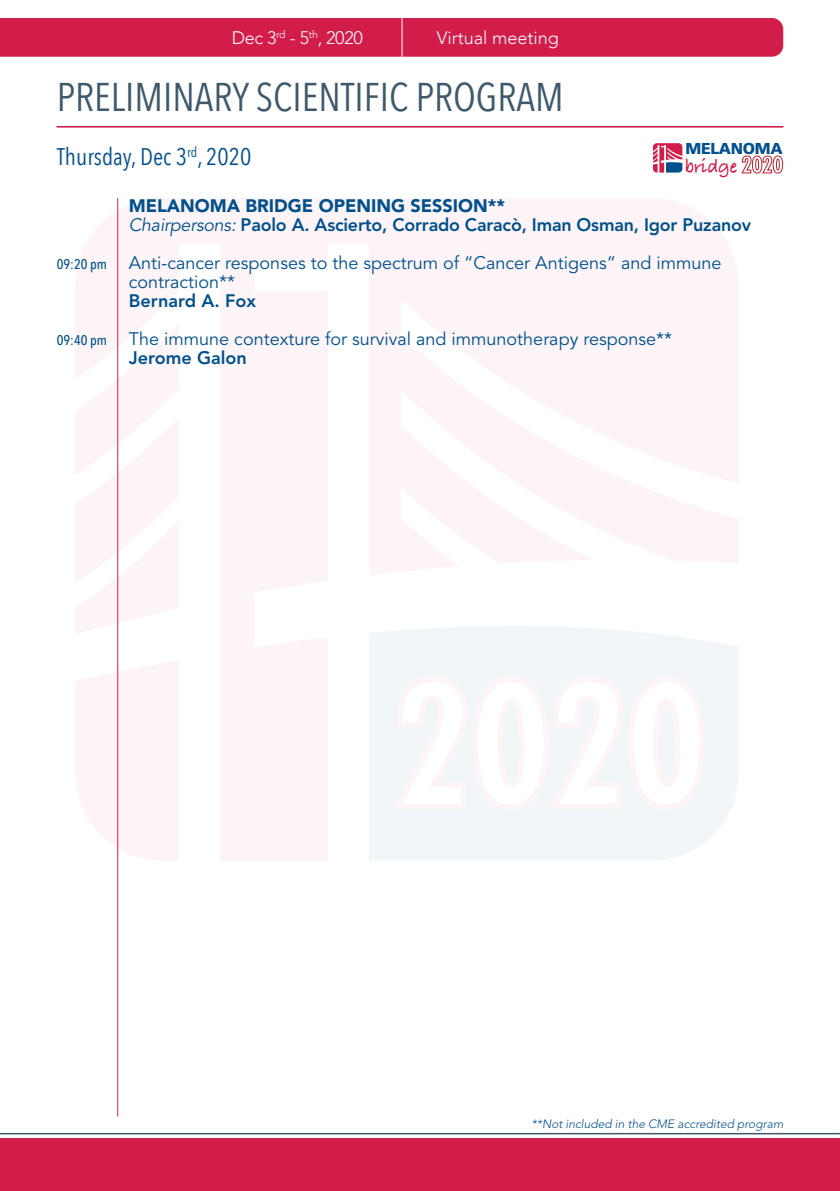
<style>
.page{position:relative;width:840px;height:1191px;background:#fff}
.page>*{position:absolute;margin:0;border:0;box-sizing:border-box;transform-origin:0 0}
.t1{font:40px "Avenir Next Condensed";color:#3f596b}
.t2{font:24px "Avenir Next Condensed";color:#044f8c}
.t3{font:700 19.8px "Bradley Hand ITCTT";letter-spacing:-.02em;color:#d21c49}
.t4{font:18px "Avenir LT Std";color:#01508b}
.t5{font:800 18px "Avenir LT Std";letter-spacing:-.01em;color:#01508b}
.t6{font:900 18px "Avenir LT Std";color:#01508b}
.t7{font:300 18px "Avenir LT Std";color:#fff}
.t8{font:900 15.8px "Frutiger LT Std";letter-spacing:-.02em;color:#04508e}
.t9{font:italic 300 12px "Avenir LT Std";color:#044f8c}
.s1{font-family:"Futura Condensed BQ";font-size:23.6px;color:#fff}
.s2{font-weight:400;font-style:italic}
.s3{font-family:"Avenir Next Condensed";font-weight:500;font-size:14px}
</style>
<div class="page">
<svg style="left:76px;top:198px;width:662px;height:662px;fill:#fcf4f6"></svg>
<svg style="left:369px;top:621px;width:369px;height:239px;fill:#f3f6f9"></svg>
<svg style="left:76px;top:660px;width:103px;height:200px"></svg>
<svg style="left:389px;top:674px;width:318px;height:139px"></svg>
<svg style="left:57px;top:126px;width:725px;height:1px"></svg>
<div style="left:0;top:18px;width:782px;height:39px;background:#d21c4a"></div>
<hr style="left:117px;top:198px;width:1px;height:918px;background:#d21c4a">
<hr style="left:0;top:1133px;width:839px;height:1px;background:#3f596b">
<div style="left:0;top:1138px;width:839px;height:53px;background:#d21c4a"></div>
<svg style="left:653px;top:143px;width:29px;height:30px"></svg>
<svg style="left:741px;top:155px;width:41px;height:19px"></svg>
<hr style="left:401px;top:4px;width:1px;height:53px;background:#fff">
<p class="t7" style="left:232px;top:27px;width:132px">Dec 3<sup>rd</sup> - 5<sup>th</sup>, 2020</p>
<p class="t7" style="left:436px;top:27px;width:124px">Virtual meeting</p>
<p class="t1" style="left:57px;top:63px;width:508px">PRELIMINARY SCIENTIFIC PROGRAM</p>
<p class="t2" style="left:57px;top:136px;width:196px">Thursday, Dec 3<sup>rd</sup>, 2020</p>
<p class="t8" style="left:685px;top:139px;width:99px">MELANOMA</p>
<p class="t3" style="left:684px;top:151px;width:100px">bridge <span class="s1">2020</span></p>
<p class="t6" style="left:129px;top:195px;width:377px">MELANOMA BRIDGE OPENING SESSION**</p>
<p class="t5" style="left:129px;top:214px;width:623px"><span class="s2">Chairpersons:</span> Paolo A. Ascierto, Corrado Caracò, Iman Osman, Igor Puzanov</p>
<p class="t4" style="left:57px;top:252px;width:666px"><span class="s3">09:20 pm</span> Anti-cancer responses to the spectrum of “Cancer Antigens” and immune</p>
<p class="t4" style="left:129px;top:271px;width:108px">contraction**</p>
<p class="t5" style="left:129px;top:290px;width:129px">Bernard A. Fox</p>
<p class="t4" style="left:57px;top:328px;width:616px"><span class="s3">09:40 pm</span> The immune contexture for survival and immunotherapy response**</p>
<p class="t5" style="left:129px;top:347px;width:119px">Jerome Galon</p>
<p class="t9" style="left:531px;top:1116px;width:253px">**Not included in the CME accredited program</p>
</div>
